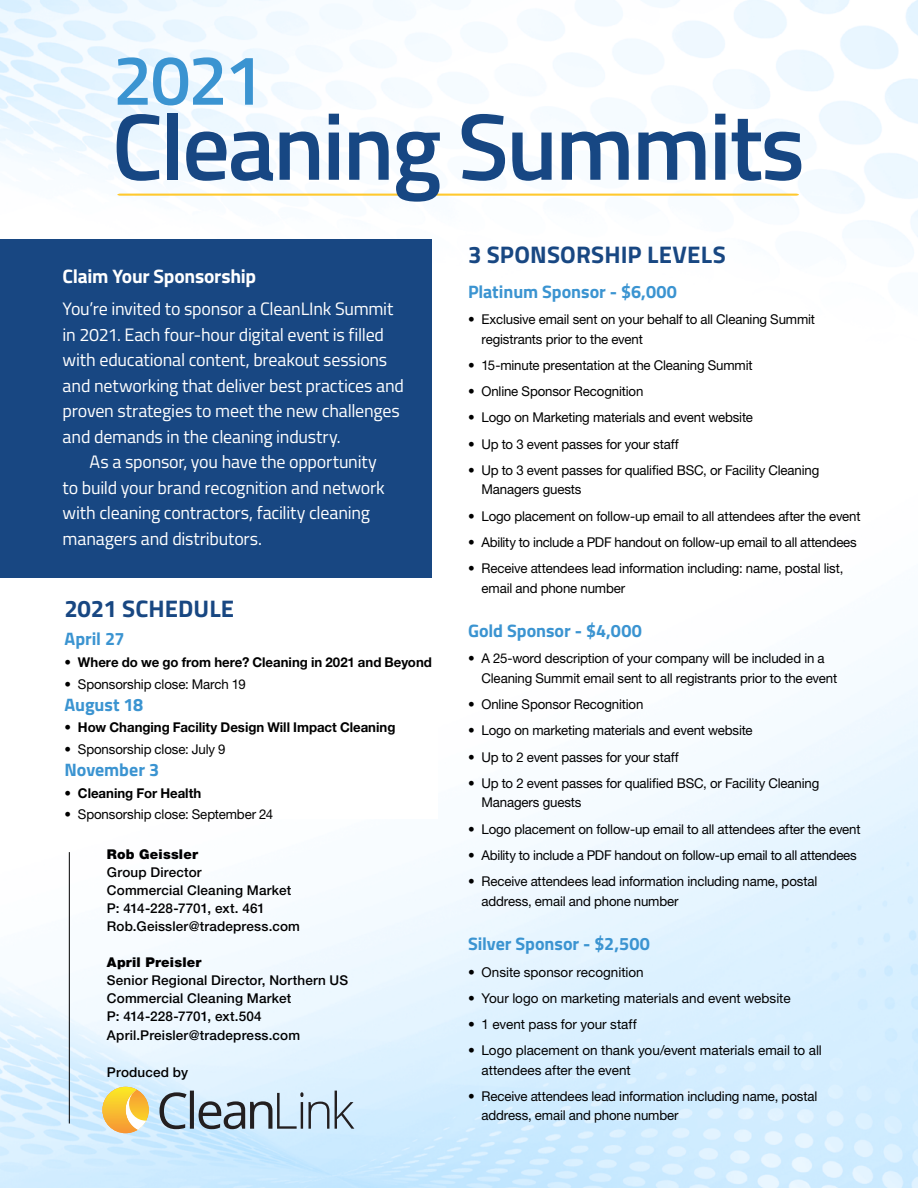
<style>
.page{position:relative;width:918px;height:1188px;background:#fff}
.page>*{position:absolute;margin:0;border:0;box-sizing:border-box;transform-origin:0 0}
.t1{font:600 70.5px "Titillium Web";color:#3b94d1}
.t2{font:700 24px "Titillium Web";letter-spacing:.005em;color:#184782}
.t3{font:700 19.5px "Titillium Web";letter-spacing:-.015em;color:#fff}
.t4{font:18px "Titillium Web";letter-spacing:-.015em;color:#fff}
.t5{font:700 18px "Titillium Web";letter-spacing:-.005em;color:#3b94d1}
.t6{font:13.5px/19.5px "Helvetica Neue";letter-spacing:-.01em;color:#000}
.t7{font:500 13.5px/18px "Helvetica Neue";letter-spacing:.01em;color:#000}
.t8{font:700 13.5px "Helvetica Neue";color:#000}
.t9{font:900 13.5px "Helvetica Neue";letter-spacing:.015em;color:#000}
</style>
<div class="page">
<img style="left:0;top:0;width:918px;height:1188px">
<div style="left:64px;top:590px;width:374px;height:229px;background:#fff"></div>
<div style="left:168px;top:113px;width:10px;height:67px;background:#174783"></div>
<svg style="left:117px;top:114px;width:684px;height:88px"></svg>
<svg style="left:160px;top:1091px;width:194px;height:38px"></svg>
<svg style="left:102px;top:1087px;width:47px;height:46px"></svg>
<svg style="left:102px;top:1087px;width:44px;height:46px"></svg>
<div style="left:0;top:240px;width:432px;height:338px;background:#184782"></div>
<hr style="left:69px;top:852px;width:1px;height:272px;background:#000">
<h1 class="t1" style="left:113px;top:27px;width:152px">2021</h1>
<h3 class="t3" style="left:63px;top:261px;width:195px">Claim Your Sponsorship</h3>
<h3 class="t4" style="left:63px;top:296px;width:332px">You’re invited to sponsor a CleanLInk Summit</h3>
<h3 class="t4" style="left:63px;top:321px;width:323px">in 2021. Each four-hour digital event is filled</h3>
<h3 class="t4" style="left:63px;top:347px;width:326px">with educational content, breakout sessions</h3>
<h3 class="t4" style="left:63px;top:372px;width:343px">and networking that deliver best practices and</h3>
<h3 class="t4" style="left:63px;top:398px;width:339px">proven strategies to meet the new challenges</h3>
<h3 class="t4" style="left:63px;top:423px;width:280px">and demands in the cleaning industry.</h3>
<h3 class="t4" style="left:90px;top:449px;width:289px">As a sponsor, you have the opportunity</h3>
<h3 class="t4" style="left:63px;top:474px;width:324px">to build your brand recognition and network</h3>
<h3 class="t4" style="left:63px;top:500px;width:309px">with cleaning contractors, facility cleaning</h3>
<h3 class="t4" style="left:63px;top:525px;width:201px">managers and distributors.</h3>
<h2 class="t2" style="left:64px;top:590px;width:171px">2021 SCHEDULE</h2>
<h3 class="t5" style="left:64px;top:625px;width:62px">April 27</h3>
<p class="t8" style="left:64px;top:654px;width:369px">• Where do we go from here? Cleaning in 2021 and Beyond</p>
<p class="t6" style="left:64px;top:674px;width:183px">• Sponsorship close: March 19</p>
<h3 class="t5" style="left:64px;top:691px;width:80px">August 18</h3>
<p class="t8" style="left:64px;top:719px;width:332px">• How Changing Facility Design Will Impact Cleaning</p>
<p class="t6" style="left:64px;top:739px;width:163px">• Sponsorship close: July 9</p>
<h3 class="t5" style="left:64px;top:756px;width:96px">November 3</h3>
<p class="t8" style="left:64px;top:784px;width:138px">• Cleaning For Health</p>
<p class="t6" style="left:64px;top:805px;width:210px">• Sponsorship close: September 24</p>
<p class="t9" style="left:107px;top:846px;width:93px">Rob Geissler</p>
<p class="t7" style="left:107px;top:863px;width:195px">Group Director<br>Commercial Cleaning Market<br>P: 414-228-7701, ext. 461<br>Rob.Geissler@tradepress.com</p>
<p class="t9" style="left:107px;top:954px;width:96px">April Preisler</p>
<p class="t7" style="left:107px;top:970px;width:243px;line-height:18.5px">Senior Regional Director, Northern US<br>Commercial Cleaning Market<br>P: 414-228-7701, ext.504<br>April.Preisler@tradepress.com</p>
<p class="t7" style="left:107px;top:1063px;width:83px">Produced by</p>
<h2 class="t2" style="left:468px;top:236px;width:259px">3 SPONSORSHIP LEVELS</h2>
<h3 class="t5" style="left:468px;top:278px;width:210px">Platinum Sponsor - $6,000</h3>
<p class="t6" style="left:481px;top:309px;width:335px;text-indent:-13px">• Exclusive email sent on your behalf to all Cleaning Summit registrants prior to the event</p>
<p class="t6" style="left:468px;top:355px;width:286px">• 15-minute presentation at the Cleaning Summit</p>
<p class="t6" style="left:468px;top:381px;width:177px">• Online Sponsor Recognition</p>
<p class="t6" style="left:468px;top:408px;width:286px">• Logo on Marketing materials and event website</p>
<p class="t6" style="left:468px;top:434px;width:212px">• Up to 3 event passes for your staff</p>
<p class="t6" style="left:481px;top:460px;width:339px;text-indent:-13px">• Up to 3 event passes for qualified BSC, or Facility Cleaning<br>Managers guests</p>
<p class="t6" style="left:468px;top:506px;width:394px">• Logo placement on follow-up email to all attendees after the event</p>
<p class="t6" style="left:468px;top:532px;width:390px">• Ability to include a PDF handout on follow-up email to all attendees</p>
<p class="t6" style="left:481px;top:558px;width:363px;text-indent:-13px">• Receive attendees lead information including: name, postal list, email and phone number</p>
<h3 class="t5" style="left:468px;top:617px;width:175px">Gold Sponsor - $4,000</h3>
<p class="t6" style="left:481px;top:649px;width:357px;text-indent:-13px">• A 25-word description of your company will be included in a<br>Cleaning Summit email sent to all registrants prior to the event</p>
<p class="t6" style="left:468px;top:694px;width:177px">• Online Sponsor Recognition</p>
<p class="t6" style="left:468px;top:721px;width:286px">• Logo on marketing materials and event website</p>
<p class="t6" style="left:468px;top:747px;width:212px">• Up to 2 event passes for your staff</p>
<p class="t6" style="left:481px;top:773px;width:339px;text-indent:-13px">• Up to 2 event passes for qualified BSC, or Facility Cleaning<br>Managers guests</p>
<p class="t6" style="left:468px;top:819px;width:394px">• Logo placement on follow-up email to all attendees after the event</p>
<p class="t6" style="left:468px;top:845px;width:390px">• Ability to include a PDF handout on follow-up email to all attendees</p>
<p class="t6" style="left:481px;top:871px;width:337px;text-indent:-13px">• Receive attendees lead information including name, postal address, email and phone number</p>
<h3 class="t5" style="left:468px;top:930px;width:183px">Silver Sponsor - $2,500</h3>
<p class="t6" style="left:468px;top:962px;width:177px">• Onsite sponsor recognition</p>
<p class="t6" style="left:468px;top:988px;width:324px">• Your logo on marketing materials and event website</p>
<p class="t6" style="left:468px;top:1014px;width:170px">• 1 event pass for your staff</p>
<p class="t6" style="left:482px;top:1040px;width:342px;text-indent:-14px">• Logo placement on thank you/event materials email to all attendees after the event</p>
<p class="t6" style="left:481px;top:1086px;width:337px;text-indent:-13px">• Receive attendees lead information including name, postal address, email and phone number</p>
</div>
